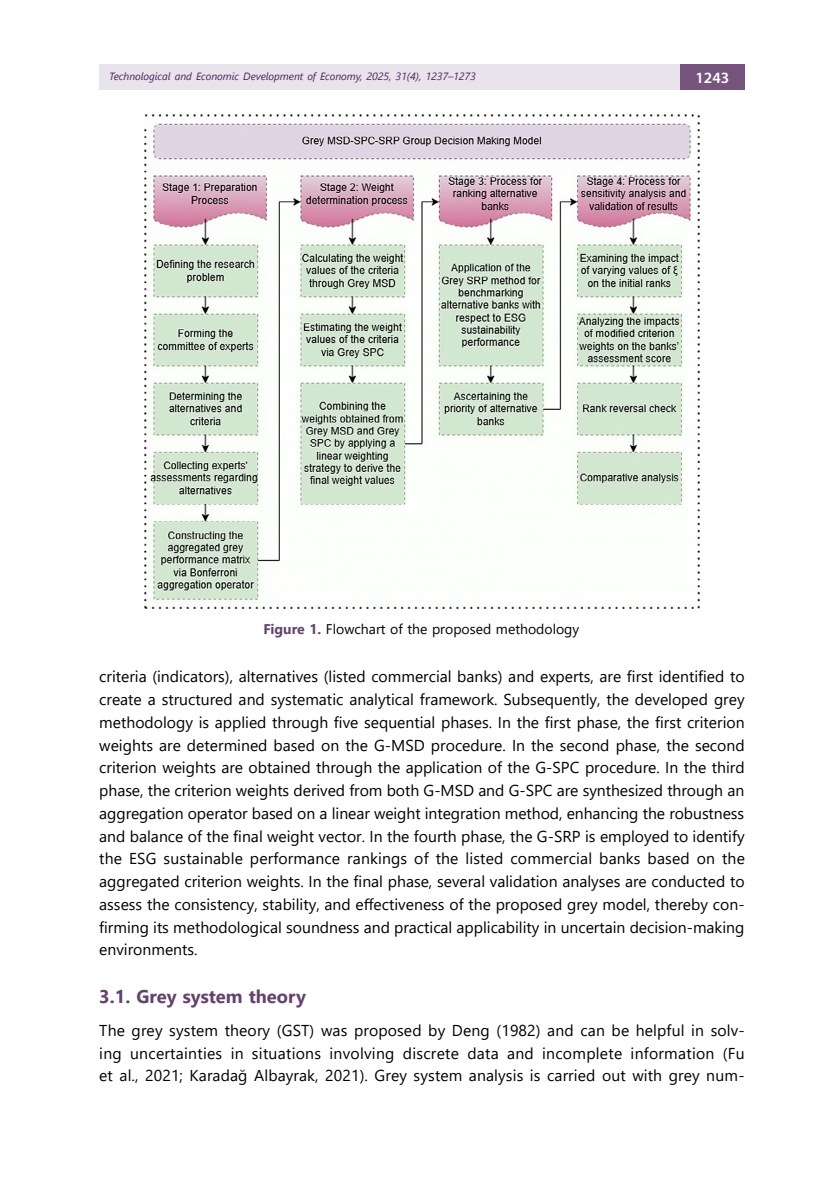
<style>
.page{position:relative;width:834px;height:1191px;background:#fff}
.page>*{position:absolute;margin:0;border:0;box-sizing:border-box;transform-origin:0 0}
.t1{font:700 18.38px "Segoe UI";color:#654170}
.t2{font:15.75px/22.8px "Segoe UI";letter-spacing:.005em;color:#000;text-align:justify}
.t3{font:600 15.75px "Myriad Pro";color:#fff}
.t4{font:14px "Segoe UI";color:#000}
.t5{font:italic 10.5px "Segoe UI";color:#482359}
.s1{font-weight:700;color:#654170}
</style>
<div class="page">
<div style="left:99px;top:64px;width:581px;height:26px;background:#e9e3ec"></div>
<div style="left:680px;top:64px;width:64px;height:26px;background:#76547e"></div>
<img style="left:144px;top:114px;width:555px;height:494px">
<p class="t5" style="left:109px;top:67px;width:368px">Technological and Economic Development of Economy, 2025, 31(4), 1237–1273</p>
<p class="t3" style="left:695px;top:67px;width:35px">1243</p>
<p class="t4" style="left:263px;top:616px;width:317px"><span class="s1">Figure 1.</span> Flowchart of the proposed methodology</p>
<p class="t2" style="left:99px;top:664px;width:647px">criteria (indicators), alternatives (listed commercial banks) and experts, are first identified to create a structured and systematic analytical framework. Subsequently, the developed grey methodology is applied through five sequential phases. In the first phase, the first criterion weights are determined based on the G-MSD procedure. In the second phase, the second criterion weights are obtained through the application of the G-SPC procedure. In the third phase, the criterion weights derived from both G-MSD and G-SPC are synthesized through an aggregation operator based on a linear weight integration method, enhancing the robustness and balance of the final weight vector. In the fourth phase, the G-SRP is employed to identify the ESG sustainable performance rankings of the listed commercial banks based on the aggregated criterion weights. In the final phase, several validation analyses are conducted to assess the consistency, stability, and effectiveness of the proposed grey model, thereby con&shy;firming its methodological soundness and practical applicability in uncertain decision-making environments.</p>
<p class="t1" style="left:99px;top:979px;width:208px">3.1. Grey system theory</p>
<p class="t2" style="left:99px;top:1017px;width:647px">The grey system theory (GST) was proposed by Deng (1982) and can be helpful in solv&shy;ing uncertainties in situations involving discrete data and incomplete information (Fu et al., 2021; Karadağ Albayrak, 2021). Grey system analysis is carried out with grey num-</p>
</div>
